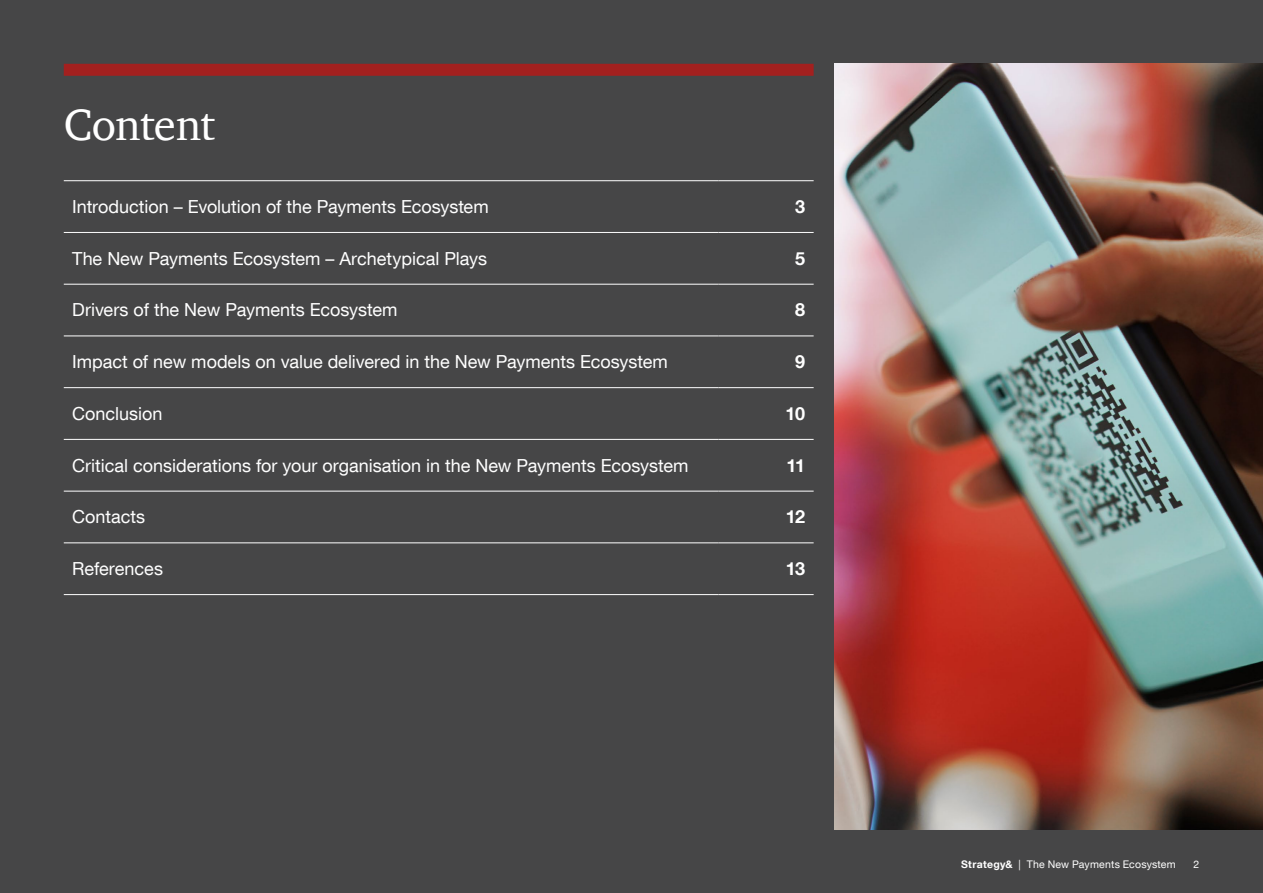
<style>
.page{position:relative;width:1263px;height:893px;background:#464647}
.page>*{position:absolute;margin:0;border:0;box-sizing:border-box;transform-origin:0 0}
.t1{font:45px "ITC Charter Com";letter-spacing:-.02em;color:#fff}
.t2{font:18px "Helvetica Neue LT Com";color:#fff}
.t3{font:700 18px "Helvetica Neue LT Com";letter-spacing:-.035em;color:#fff}
.t4{font:10.5px "Helvetica Neue LT Com";letter-spacing:.02em;color:#fff}
.s1{font-weight:700}
</style>
<div class="page">
<hr style="left:64px;top:180px;width:655px;height:1px;background:#fff">
<hr style="left:719px;top:180px;width:95px;height:1px;background:#fff">
<hr style="left:64px;top:232px;width:655px;height:1px;background:#fff">
<hr style="left:719px;top:232px;width:95px;height:1px;background:#fff">
<hr style="left:64px;top:284px;width:655px;height:1px;background:#fff">
<hr style="left:719px;top:284px;width:95px;height:1px;background:#fff">
<hr style="left:64px;top:336px;width:655px;height:1px;background:#fff">
<hr style="left:719px;top:336px;width:95px;height:1px;background:#fff">
<hr style="left:64px;top:387px;width:655px;height:1px;background:#fff">
<hr style="left:719px;top:387px;width:95px;height:1px;background:#fff">
<hr style="left:64px;top:439px;width:655px;height:1px;background:#fff">
<hr style="left:719px;top:439px;width:95px;height:1px;background:#fff">
<hr style="left:64px;top:491px;width:655px;height:1px;background:#fff">
<hr style="left:719px;top:491px;width:95px;height:1px;background:#fff">
<hr style="left:64px;top:542px;width:655px;height:1px;background:#fff">
<hr style="left:719px;top:542px;width:95px;height:1px;background:#fff">
<hr style="left:64px;top:594px;width:655px;height:1px;background:#fff">
<hr style="left:719px;top:594px;width:95px;height:1px;background:#fff">
<div style="left:64px;top:64px;width:750px;height:12px;background:#a3201f"></div>
<img style="left:835px;top:64px;width:428px;height:765px">
<h1 class="t1" style="left:64px;top:97px;width:153px">Content</h1>
<p class="t2" style="left:72px;top:195px;width:418px">Introduction – Evolution of the Payments Ecosystem</p>
<p class="t3" style="left:795px;top:195px;width:12px">3</p>
<p class="t2" style="left:72px;top:247px;width:416px">The New Payments Ecosystem – Archetypical Plays</p>
<p class="t3" style="left:795px;top:247px;width:12px">5</p>
<p class="t2" style="left:72px;top:299px;width:327px">Drivers of the New Payments Ecosystem</p>
<p class="t3" style="left:795px;top:299px;width:12px">8</p>
<p class="t2" style="left:72px;top:351px;width:597px">Impact of new models on value delivered in the New Payments Ecosystem</p>
<p class="t3" style="left:795px;top:350px;width:12px">9</p>
<p class="t2" style="left:72px;top:402px;width:92px">Conclusion</p>
<p class="t3" style="left:786px;top:402px;width:21px">10</p>
<p class="t2" style="left:72px;top:454px;width:618px">Critical considerations for your organisation in the New Payments Ecosystem</p>
<p class="t3" style="left:786px;top:454px;width:20px">11</p>
<p class="t2" style="left:72px;top:506px;width:74px">Contacts</p>
<p class="t3" style="left:786px;top:506px;width:21px">12</p>
<p class="t2" style="left:72px;top:558px;width:92px">References</p>
<p class="t3" style="left:786px;top:557px;width:21px">13</p>
<p class="t4" style="left:961px;top:857px;width:216px"><span class="s1">Strategy&amp;</span> | The New Payments Ecosystem</p>
<p class="t4" style="left:1193px;top:857px;width:7px">2</p>
</div>
